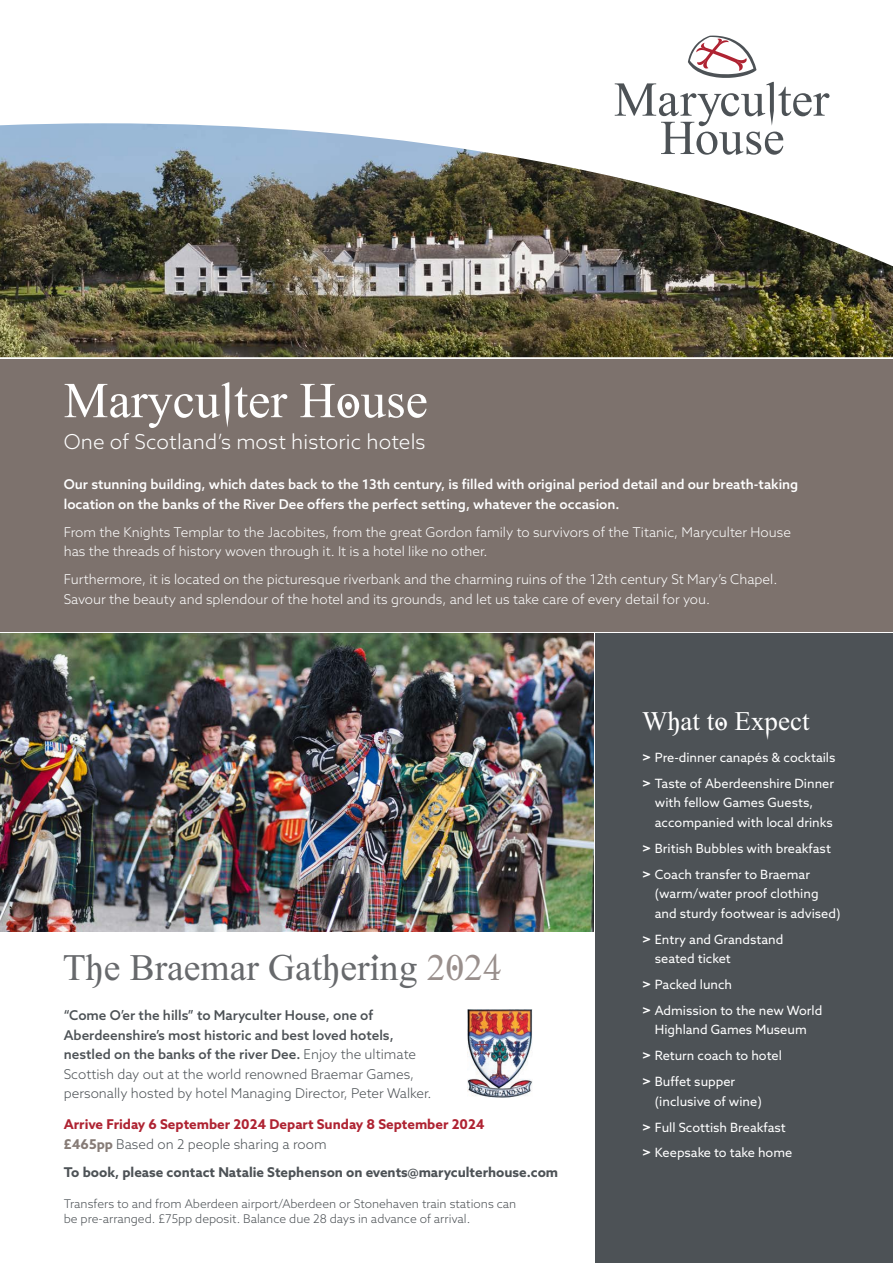
<style>
.page{position:relative;width:893px;height:1263px;background:#fff}
.page>*{position:absolute;margin:0;border:0;box-sizing:border-box;transform-origin:0 0}
.t1{font:50.25px "Ghost Theory";color:#fff}
.t2{font:37.5px "Ghost Theory";color:#67696c}
.t3{font:27px "Ghost Theory";color:#fff}
.t4{font:300 20.55px "Azo Sans";letter-spacing:.005em;color:#fff}
.t5{font:300 13.5px/19.5px "Azo Sans";color:#fff}
.t6{font:500 13.5px/19.5px "Azo Sans";color:#4d5256}
.t7{font:500 13.5px/19.5px "Azo Sans";color:#fff}
.t8{font:700 13.5px "Azo Sans";color:#4d5256}
.t9{font:700 13.5px "Azo Sans";color:#af2332}
.t10{font:300 13.5px "Azo Sans";color:#4d5256}
.t11{font:12.75px/19.5px "Azo Sans";color:#fff}
.t12{font:300 12px/15px "Azo Sans";color:#4d5256}
.s1{color:#998f8c}
.s2{font-weight:300}
.s3{font-weight:700;color:#867b76}
.s4{font-weight:700}
</style>
<div class="page">
<img style="left:0;top:266px;width:893px;height:91px">
<img style="left:0;top:123px;width:892px;height:143px">
<div style="left:595px;top:634px;width:298px;height:629px;background:#4d5256"></div>
<img style="left:468px;top:1010px;width:65px;height:87px">
<svg style="left:615px;top:36px;width:214px;height:119px"></svg>
<img style="left:0;top:634px;width:593px;height:297px">
<div style="left:0;top:359px;width:893px;height:272px;background:#7d726d"></div>
<p class="t1" style="left:64px;top:379px;width:366px">Maryculter House</p>
<p class="t4" style="left:64px;top:428px;width:363px">One of Scotland’s most historic hotels</p>
<p class="t7" style="left:64px;top:475px;width:736px">Our stunning building, which dates back to the 13th century, is filled with original period detail and our breath-taking location on the banks of the River Dee offers the perfect setting, whatever the occasion.</p>
<p class="t5" style="left:64px;top:522px;width:729px">From the Knights Templar to the Jacobites, from the great Gordon family to survivors of the Titanic, Maryculter House has the threads of history woven through it. It is a hotel like no other.</p>
<p class="t5" style="left:64px;top:570px;width:715px">Furthermore, it is located on the picturesque riverbank and the charming ruins of the 12th century St Mary’s Chapel.<br>Savour the beauty and splendour of the hotel and its grounds, and let us take care of every detail for you.</p>
<p class="t2" style="left:63px;top:951px;width:440px">The Braemar Gathering <span class="s1">2024</span></p>
<p class="t6" style="left:64px;top:1005px;width:369px">“Come O’er the hills” to Maryculter House, one of Aberdeenshire’s most historic and best loved hotels, nestled on the banks of the river Dee. <span class="s2">Enjoy the ultimate Scottish day out at the world renowned Braemar Games, personally hosted by hotel Managing Director, Peter Walker.</span></p>
<p class="t9" style="left:64px;top:1115px;width:422px">Arrive Friday 6 September 2024 Depart Sunday 8 September 2024</p>
<p class="t10" style="left:64px;top:1135px;width:264px"><span class="s3">£465pp</span> Based on 2 people sharing a room</p>
<p class="t8" style="left:64px;top:1163px;width:496px">To book, please contact Natalie Stephenson on events@maryculterhouse.com</p>
<p class="t12" style="left:64px;top:1196px;width:454px">Transfers to and from Aberdeen airport/Aberdeen or Stonehaven train stations can be pre-arranged. £75pp deposit. Balance due 28 days in advance of arrival.</p>
<p class="t3" style="left:642px;top:709px;width:169px">What to Expect</p>
<p class="t11" style="left:642px;top:748px;width:195px"><span class="s4">&gt;</span> Pre-dinner canapés &amp; cocktails</p>
<p class="t11" style="left:655px;top:773px;width:181px;text-indent:-13px"><span class="s4">&gt;</span> Taste of Aberdeenshire Dinner with fellow Games Guests, accompanied with local drinks</p>
<p class="t11" style="left:642px;top:838px;width:190px"><span class="s4">&gt;</span> British Bubbles with breakfast</p>
<p class="t11" style="left:655px;top:864px;width:187px;text-indent:-13px"><span class="s4">&gt;</span> Coach transfer to Braemar (warm/water proof clothing and sturdy footwear is advised)</p>
<p class="t11" style="left:655px;top:929px;width:130px;text-indent:-13px"><span class="s4">&gt;</span> Entry and Grandstand seated ticket</p>
<p class="t11" style="left:642px;top:974px;width:92px"><span class="s4">&gt;</span> Packed lunch</p>
<p class="t11" style="left:642px;top:1000px;width:182px;text-align:center"><span class="s4">&gt;</span> Admission to the new World<br>Highland Games Museum</p>
<p class="t11" style="left:642px;top:1046px;width:141px"><span class="s4">&gt;</span> Return coach to hotel</p>
<p class="t11" style="left:655px;top:1072px;width:108px;text-indent:-13px"><span class="s4">&gt;</span> Buffet supper (inclusive of wine)</p>
<p class="t11" style="left:642px;top:1117px;width:145px"><span class="s4">&gt;</span> Full Scottish Breakfast</p>
<p class="t11" style="left:642px;top:1143px;width:152px"><span class="s4">&gt;</span> Keepsake to take home</p>
</div>
